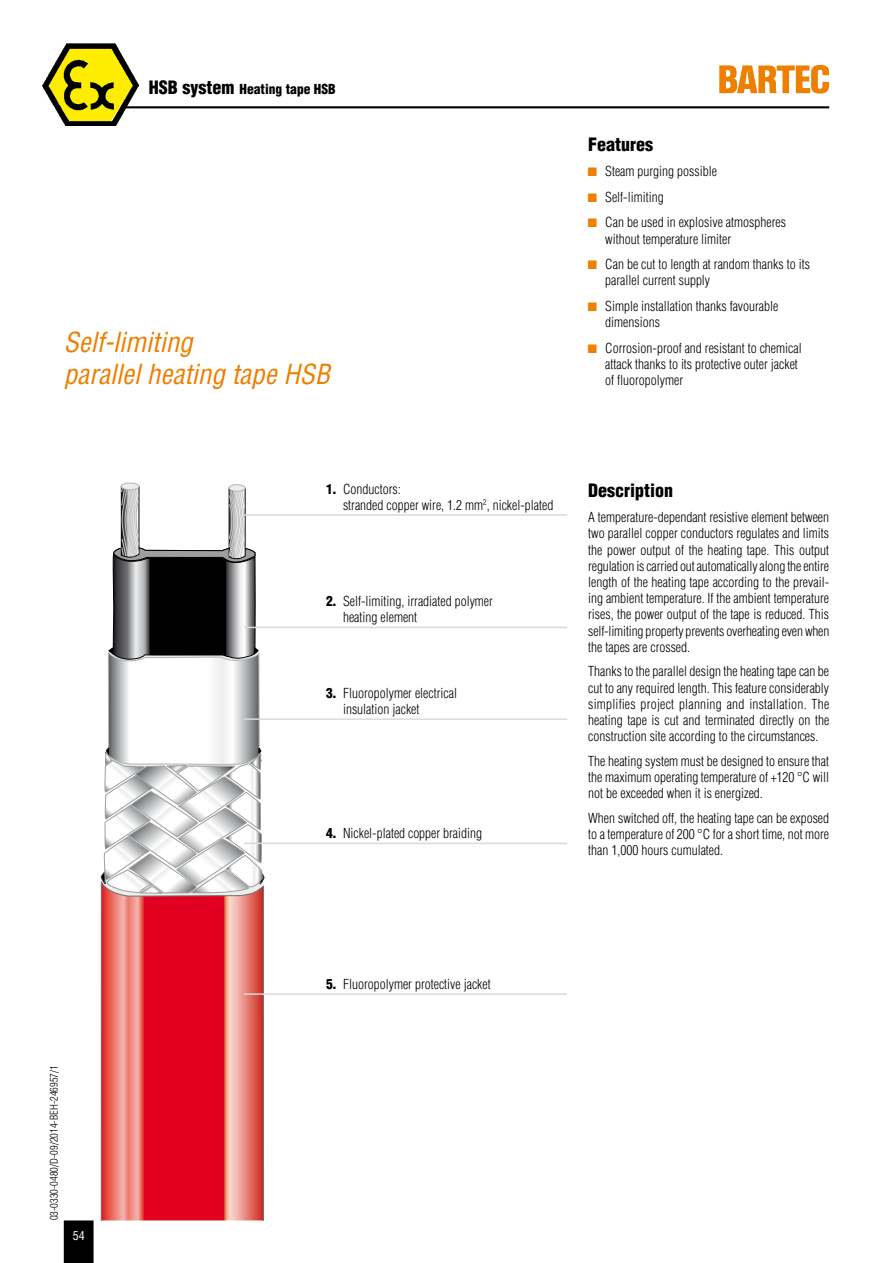
<style>
.page{position:relative;width:893px;height:1263px;background:#fff}
.page>*{position:absolute;margin:0;border:0;box-sizing:border-box;transform-origin:0 0}
.t1{font:italic condensed 27px/32.4px "Helvetica";color:#ee7f00}
.t2{font:900 condensed 18px "Helvetica";color:#000}
.t3{font:300 condensed 13.5px/16.2px "Helvetica";color:#000}
.t4{font:900 condensed 13.5px "Helvetica";color:#000}
.t5{font:condensed 12px "Helvetica";color:#fff}
.t6{font:300 condensed 10.5px "Helvetica";color:#000}
.s1{font-size:18px}
.s2{font-weight:900}
</style>
<div class="page">
<svg style="left:64px;top:1220px;width:30px;height:43px"></svg>
<hr style="left:123px;top:106px;width:706px;height:2px;background:#000">
<img style="left:43px;top:44px;width:96px;height:82px">
<div style="left:229px;top:484px;width:16px;height:8px;border:1px solid #b1b3b4;border-radius:50%"></div>
<div style="left:121px;top:483px;width:18px;height:7px;background:#eceded;border-radius:50%"></div>
<div style="left:121px;top:483px;width:18px;height:7px;border:1px solid #b1b3b4;border-radius:50%"></div>
<svg style="left:101px;top:949px;width:163px;height:271px;background:#e4414c"></svg>
<svg style="left:101px;top:486px;width:164px;height:463px"></svg>
<hr style="left:244px;top:514px;width:323px;height:2px;background:#d9dadb">
<hr style="left:244px;top:627px;width:323px;height:1px;background:#d9dadb">
<hr style="left:244px;top:718px;width:323px;height:2px;background:#d9dadb">
<hr style="left:244px;top:843px;width:323px;height:1px;background:#d9dadb">
<hr style="left:244px;top:993px;width:323px;height:2px;background:#d9dadb">
<svg style="left:719px;top:65px;width:110px;height:29px"></svg>
<p class="t4" style="left:149px;top:80px;width:188px"><span class="s1">HSB system</span> Heating tape HSB</p>
<h1 class="t1" style="left:64px;top:325px;width:268px">Self-limiting<br>parallel heating tape HSB</h1>
<h2 class="t2" style="left:588px;top:133px;width:66px">Features</h2>
<p class="t3" style="left:605px;top:158px;width:182px;line-height:25.7px">Steam purging possible<br>Self-limiting<br>Can be used in explosive atmospheres</p>
<p class="t3" style="left:605px;top:226px;width:206px;line-height:25.7px">without temperature limiter<br>Can be cut to length at random thanks to its</p>
<p class="t3" style="left:605px;top:268px;width:175px;line-height:25.7px">parallel current supply<br>Simple installation thanks favourable</p>
<p class="t3" style="left:605px;top:309px;width:198px;line-height:25.7px">dimensions<br>Corrosion-proof and resistant to chemical</p>
<p class="t3" style="left:605px;top:356px;width:194px">attack thanks to its protective outer jacket of fluoropolymer</p>
<p class="t3" style="left:343px;top:481px;width:212px;text-indent:-17px"><span class="s2">1.</span> Conductors:<br>stranded copper wire, 1.2 mm<sup>2</sup>, nickel-plated</p>
<p class="t3" style="left:343px;top:593px;width:151px;text-indent:-17px"><span class="s2">2.</span> Self-limiting, irradiated polymer heating element</p>
<p class="t3" style="left:343px;top:685px;width:115px;text-indent:-17px"><span class="s2">3.</span> Fluoropolymer electrical insulation jacket</p>
<p class="t3" style="left:326px;top:825px;width:158px"><span class="s2">4.</span> Nickel-plated copper braiding</p>
<h2 class="t2" style="left:588px;top:480px;width:86px">Description</h2>
<p class="t3" style="left:588px;top:509px;width:243px;text-align:justify">A temperature-dependant resistive element between two parallel copper conductors regulates and limits the power output of the heating tape. This output regulation is carried out automatically along the entire length of the heating tape according to the prevail&shy;ing ambient temperature. If the ambient temperature rises, the power output of the tape is reduced. This self-limiting property prevents overheating even when the tapes are crossed.</p>
<p class="t3" style="left:588px;top:663px;width:243px;text-align:justify">Thanks to the parallel design the heating tape can be cut to any required length. This feature considerably simplifies project planning and installation. The heating tape is cut and terminated directly on the construction site according to the circumstances.</p>
<p class="t3" style="left:588px;top:753px;width:242px;text-align:justify">The heating system must be designed to ensure that the maximum operating temperature of +120 °C will not be exceeded when it is energized.</p>
<p class="t3" style="left:588px;top:810px;width:242px;text-align:justify">When switched off, the heating tape can be exposed to a temperature of 200 °C for a short time, not more than 1,000 hours cumulated.</p>
<p class="t6" style="left:48px;top:1220px;width:157px;rotate:-90deg">03-0330-0480/D-09/2014-BEH-246957/1</p>
<p class="t5" style="left:73px;top:1228px;width:13px">54</p>
<p class="t3" style="left:326px;top:976px;width:166px"><span class="s2">5.</span> Fluoropolymer protective jacket</p>
</div>
